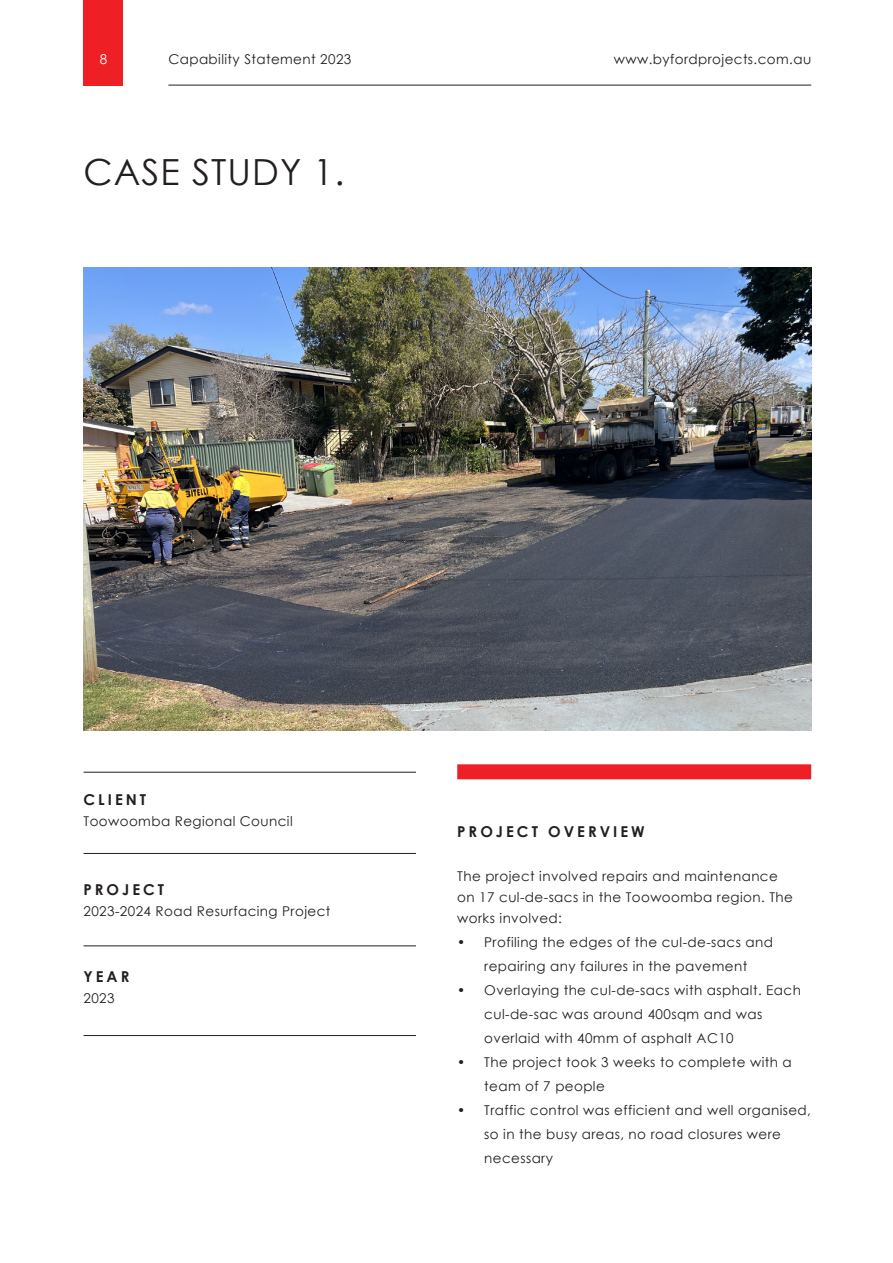
<style>
.page{position:relative;width:893px;height:1263px;background:#fff}
.page>*{position:absolute;margin:0;border:0;box-sizing:border-box;transform-origin:0 0}
.t1{font:36px "Century Gothic";letter-spacing:.03em;color:#231f20}
.t2{font:700 15px "Century Gothic";letter-spacing:.2em;color:#231f20}
.t3{font:13.5px/24px "Century Gothic";letter-spacing:.03em;color:#231f20}
.t4{font:13.5px "Century Gothic";color:#fff}
</style>
<div class="page">
<div style="left:84px;top:0;width:39px;height:85px;background:#ee2026"></div>
<hr style="left:168px;top:85px;width:643px;height:1px;background:#231f20">
<img style="left:84px;top:267px;width:727px;height:464px">
<hr style="left:84px;top:772px;width:332px;height:1px;background:#231f20">
<hr style="left:84px;top:853px;width:332px;height:1px;background:#231f20">
<hr style="left:84px;top:945px;width:332px;height:1px;background:#231f20">
<hr style="left:84px;top:1035px;width:332px;height:1px;background:#231f20">
<div style="left:457px;top:764px;width:354px;height:15px;background:#ee2026"></div>
<p class="t4" style="left:100px;top:50px;width:9px">8</p>
<p class="t3" style="left:168px;top:47px;width:184px">Capability Statement 2023</p>
<p class="t3" style="left:614px;top:47px;width:199px">www.byfordprojects.com.au</p>
<h1 class="t1" style="left:84px;top:146px;width:262px">CASE STUDY 1.</h1>
<p class="t2" style="left:84px;top:788px;width:64px">CLIENT</p>
<p class="t3" style="left:84px;top:809px;width:211px">Toowoomba Regional Council</p>
<p class="t2" style="left:84px;top:878px;width:82px">PROJECT</p>
<p class="t3" style="left:84px;top:899px;width:248px">2023-2024 Road Resurfacing Project</p>
<p class="t2" style="left:84px;top:965px;width:47px">YEAR</p>
<p class="t3" style="left:84px;top:986px;width:33px">2023</p>
<p class="t2" style="left:457px;top:820px;width:189px">PROJECT OVERVIEW</p>
<p class="t3" style="left:457px;top:866px;width:337px;line-height:21px">The project involved repairs and maintenance on 17 cul-de-sacs in the Toowoomba region. The works involved:</p>
<p class="t3" style="left:457px;top:930px;width:317px;text-align:center">• Profiling the edges of the cul-de-sacs and repairing any failures in the pavement</p>
<p class="t3" style="left:484px;top:978px;width:318px;text-indent:-27px">• Overlaying the cul-de-sacs with asphalt. Each cul-de-sac was around 400sqm and was overlaid with 40mm of asphalt AC10</p>
<p class="t3" style="left:484px;top:1050px;width:309px;text-indent:-27px">• The project took 3 weeks to complete with a team of 7 people</p>
<p class="t3" style="left:484px;top:1098px;width:328px;text-indent:-27px">• Traffic control was efficient and well organised, so in the busy areas, no road closures were necessary</p>
</div>
